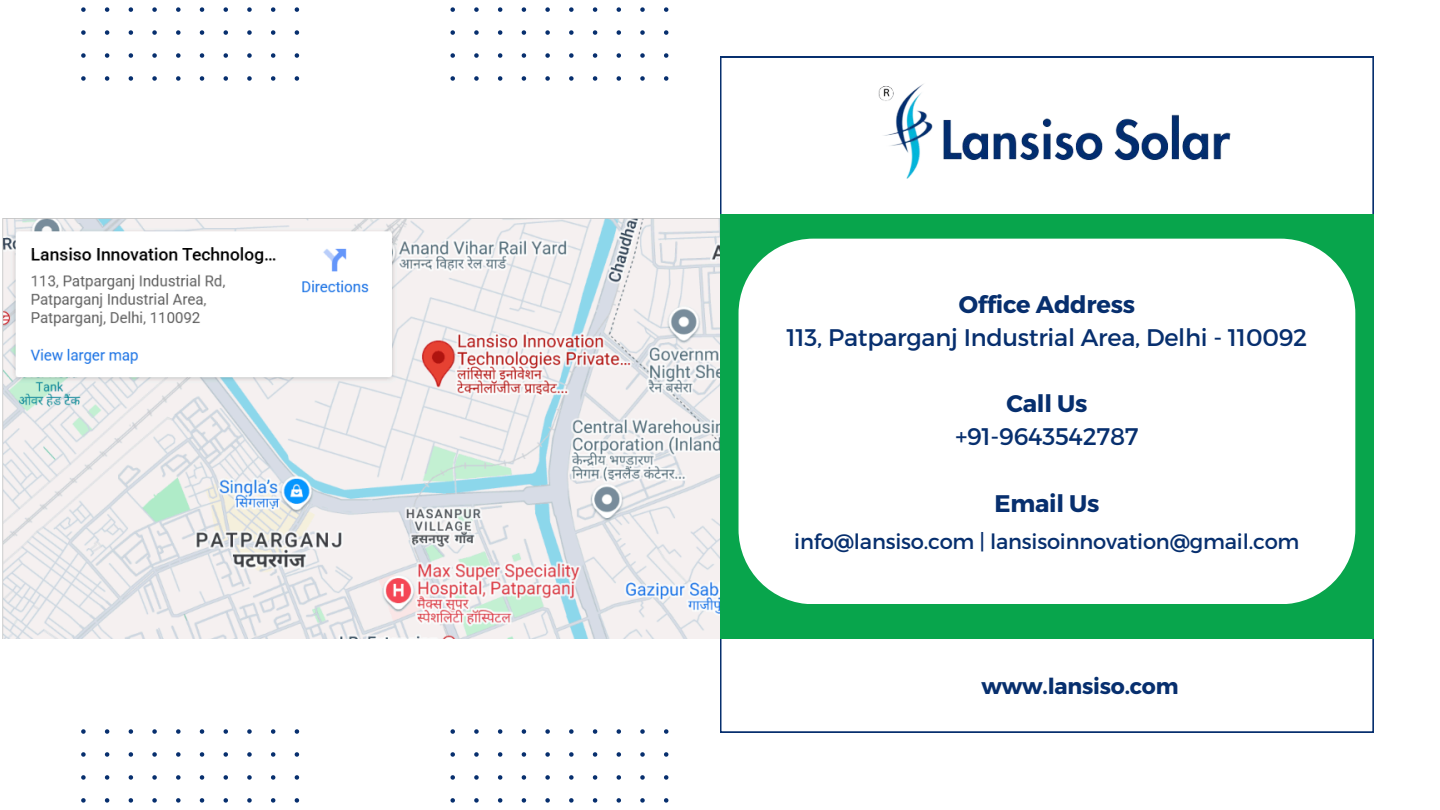
<style>
.page{position:relative;width:1440px;height:810px;background:#fff}
.page>*{position:absolute;margin:0;border:0;box-sizing:border-box;transform-origin:0 0}
.t1{font:24px/33px "Montserrat";letter-spacing:-.01em;color:#072f6e;text-align:center}
.t2{font:700 24px "Montserrat";letter-spacing:-.01em;color:#072f6e}
.t3{font:700 22px "Montserrat";letter-spacing:-.01em;color:#072f6e}
.t4{font:21px "Montserrat";letter-spacing:-.01em;color:#072f6e}
.s1{font-weight:700}
</style>
<div class="page">
<svg style="left:720px;top:56px;width:654px;height:677px"></svg>
<div style="left:720px;top:214px;width:654px;height:424px;background:#08a54c"></div>
<div style="left:739px;top:239px;width:616px;height:365px;background:#fff;border-radius:75px"></div>
<img style="left:867px;top:76px;width:390px;height:114px">
<img style="left:2px;top:218px;width:718px;height:420px">
<svg style="left:81px;top:7px;width:218px;height:74px"></svg>
<svg style="left:81px;top:729px;width:218px;height:74px"></svg>
<svg style="left:450px;top:7px;width:218px;height:74px"></svg>
<svg style="left:450px;top:729px;width:218px;height:74px"></svg>
<p class="t1" style="left:787px;top:286px;width:522px"><span class="s1">Office Address<br></span>113, Patparganj Industrial Area, Delhi - 110092</p>
<p class="t1" style="left:955px;top:386px;width:185px"><span class="s1">Call Us </span>+91-9643542787</p>
<p class="t2" style="left:994px;top:488px;width:106px">Email Us</p>
<p class="t4" style="left:794px;top:528px;width:507px">info@lansiso.com | lansisoinnovation@gmail.com</p>
<p class="t3" style="left:981px;top:672px;width:199px">www.lansiso.com</p>
</div>
